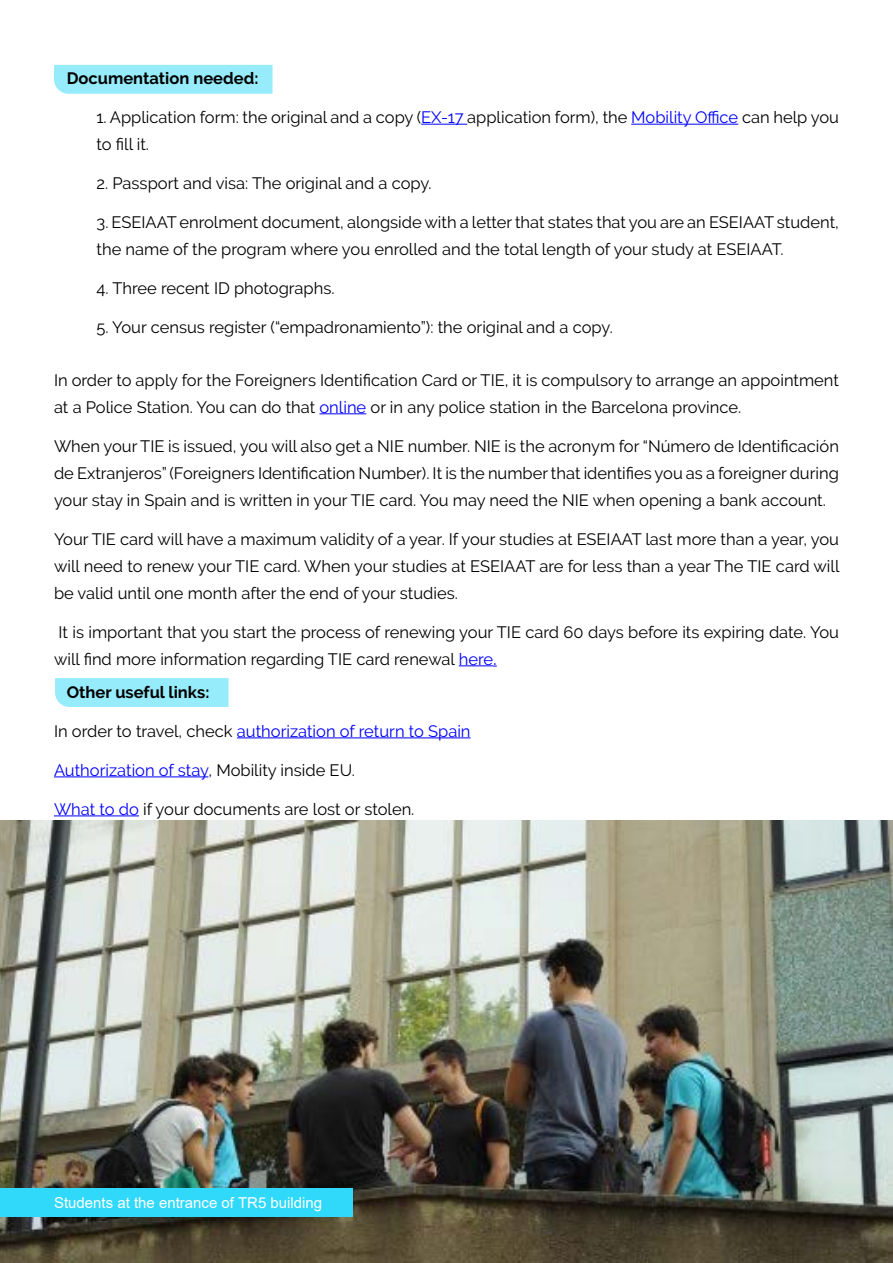
<style>
.page{position:relative;width:893px;height:1263px;background:#fff}
.page>*{position:absolute;margin:0;border:0;box-sizing:border-box;transform-origin:0 0}
.t1{font:16.5px/27px "Raleway";color:#000}
.t2{font:16.5px "Raleway";color:#00f}
.t3{font:700 16.5px "Raleway";color:#000}
.t4{font:15px "Arial";color:#fff}
.s1{color:#00f}
.s2{font-size:19.5px;color:#00f}
.s3{color:#000}
</style>
<div class="page">
<div style="left:55px;top:678px;width:174px;height:29px;background:#97ecfc"></div>
<img style="left:0;top:820px;width:893px;height:443px">
<div style="left:0;top:1188px;width:352px;height:29px;background:#30d9fa"></div>
<div style="left:54px;top:65px;width:219px;height:29px;background:#97ecfc"></div>
<hr style="left:421px;top:124px;width:46px;height:1px;background:#00f">
<hr style="left:631px;top:124px;width:107px;height:1px;background:#00f">
<hr style="left:319px;top:413px;width:47px;height:1px;background:#00f">
<hr style="left:459px;top:665px;width:34px;height:1px;background:#00f">
<hr style="left:237px;top:737px;width:234px;height:1px;background:#00f">
<hr style="left:54px;top:776px;width:154px;height:1px;background:#00f">
<hr style="left:54px;top:815px;width:85px;height:1px;background:#00f">
<p class="t3" style="left:67px;top:69px;width:193px">Documentation needed:</p>
<p class="t1" style="left:97px;top:104px;width:744px">1. Application form: the original and a copy (<span class="s1">EX-17</span> application form), the <span class="s1">Mobility Office</span> can help you to fill it.</p>
<p class="t1" style="left:97px;top:170px;width:337px">2. Passport and visa: The original and a copy.</p>
<p class="t1" style="left:97px;top:209px;width:744px">3. ESEIAAT enrolment document, alongside with a letter that states that you are an ESEIAAT student, the name of the program where you enrolled and the total length of your study at ESEIAAT.</p>
<p class="t1" style="left:97px;top:275px;width:240px">4. Three recent ID photographs.</p>
<p class="t1" style="left:97px;top:314px;width:518px">5. Your census register (“empadronamiento”): the original and a copy.</p>
<p class="t1" style="left:54px;top:366px;width:786px">In order to apply for the Foreigners Identification Card or TIE, it is compulsory to arrange an appointment at a Police Station. You can do that <span class="s1">online</span> or in any police station in the Barcelona province.</p>
<p class="t1" style="left:54px;top:432px;width:786px;text-align:justify">When your TIE is issued, you will also get a NIE number. NIE is the acronym for “Número de Identificación de Extranjeros” (Foreigners Identification Number). It is the number that identifies you as a foreigner during your stay in Spain and is written in your TIE card. You may need the NIE when opening a bank account.</p>
<p class="t1" style="left:54px;top:525px;width:787px;text-align:justify">Your TIE card will have a maximum validity of a year. If your studies at ESEIAAT last more than a year, you will need to renew your TIE card. When your studies at ESEIAAT are for less than a year The TIE card will be valid until one month after the end of your studies.</p>
<p class="t1" style="left:54px;top:618px;width:786px">It is important that you start the process of renewing your TIE card 60 days before its expiring date. You will find more information regarding TIE card renewal <span class="s1">here</span><span class="s2">.</span></p>
<p class="t3" style="left:67px;top:682px;width:144px">Other useful links:</p>
<p class="t2" style="left:54px;top:721px;width:418px"><span class="s3">In order to travel, check</span> authorization of return to Spain</p>
<p class="t2" style="left:54px;top:760px;width:302px">Authorization of stay<span class="s3">, Mobility inside EU.</span></p>
<p class="t1" style="left:54px;top:795px;width:362px"><span class="s1">What to do</span> if your documents are lost or stolen.</p>
<p class="t4" style="left:54px;top:1192px;width:270px">Students at the entrance of TR5 building</p>
</div>
